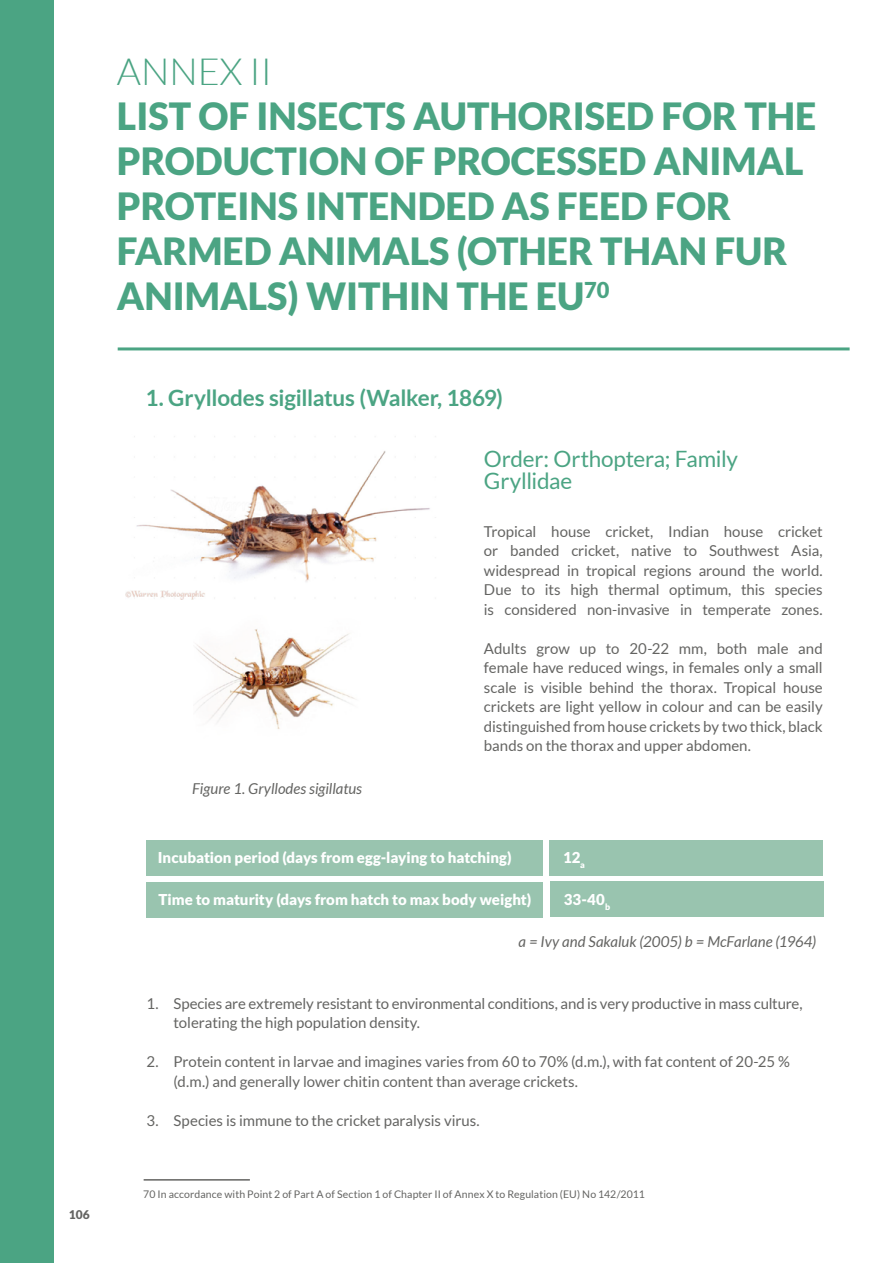
<style>
.page{position:relative;width:893px;height:1263px;background:#fff}
.page>*{position:absolute;margin:0;border:0;box-sizing:border-box;transform-origin:0 0}
.t1{font:900 37.5px/45px "Lato";color:#4ba483}
.t2{font:300 37.5px "Lato";color:#4ba483}
.t3{font:700 22.5px "Lato";letter-spacing:-.01em;color:#4ba483}
.t4{font:22.5px/22.5px "Lato";letter-spacing:-.01em;color:#4ba483}
.t5{font:15px/19.5px "Lato";letter-spacing:-.005em;color:#646462;text-align:justify}
.t6{font:900 15px "Lato";letter-spacing:-.005em;color:#fff}
.t7{font:italic 15px "Lato";letter-spacing:-.005em;color:#646462}
.t8{font:900 12px "Lato";color:#646462}
.t9{font:10.5px "Lato";letter-spacing:.01em;color:#646462}
</style>
<div class="page">
<div style="left:0;top:0;width:54px;height:1263px;background:#4ba483"></div>
<img style="left:196px;top:629px;width:159px;height:100px">
<img style="left:125px;top:436px;width:311px;height:163px">
<hr style="left:144px;top:1179px;width:106px;height:1px;background:#646462">
<hr style="left:118px;top:347px;width:732px;height:3px;background:#4ba483">
<div style="left:146px;top:840px;width:397px;height:35px;background:#99c4af"></div>
<div style="left:549px;top:840px;width:274px;height:35px;background:#99c4af"></div>
<div style="left:147px;top:882px;width:396px;height:35px;background:#99c4af"></div>
<div style="left:550px;top:882px;width:273px;height:35px;background:#99c4af"></div>
<h1 class="t2" style="left:117px;top:52px;width:157px">ANNEX II</h1>
<h1 class="t1" style="left:117px;top:93px;width:701px">LIST OF INSECTS AUTHORISED FOR THE<br>PRODUCTION OF PROCESSED ANIMAL<br>PROTEINS INTENDED AS FEED FOR<br>FARMED ANIMALS (OTHER THAN FUR<br>ANIMALS) WITHIN THE EU<sup>70</sup></h1>
<p class="t8" style="left:69px;top:1207px;width:22px">106</p>
<h2 class="t3" style="left:145px;top:385px;width:359px">1. Gryllodes sigillatus (Walker, 1869)</h2>
<h2 class="t4" style="left:484px;top:447px;width:256px">Order: Orthoptera; Family<br>Gryllidae</h2>
<p class="t5" style="left:484px;top:521px;width:340px">Tropical house cricket, Indian house cricket or banded cricket, native to Southwest Asia, widespread in tropical regions around the world.<br>Due to its high thermal optimum, this species is considered non-invasive in temperate zones.</p>
<p class="t5" style="left:484px;top:638px;width:340px">Adults grow up to 20-22 mm, both male and female have reduced wings, in females only a small scale is visible behind the thorax. Tropical house crickets are light yellow in colour and can be easily distinguished from house crickets by two thick, black bands on the thorax and upper abdomen.</p>
<p class="t7" style="left:192px;top:780px;width:171px">Figure 1. Gryllodes sigillatus</p>
<p class="t6" style="left:158px;top:849px;width:355px">Incubation period (days from egg-laying to hatching)</p>
<p class="t6" style="left:563px;top:849px;width:23px">12<sub>a</sub></p>
<p class="t6" style="left:158px;top:891px;width:374px">Time to maturity (days from hatch to max body weight)</p>
<p class="t6" style="left:564px;top:891px;width:48px">33-40<sub>b</sub></p>
<p class="t7" style="left:519px;top:933px;width:299px">a = Ivy and Sakaluk (2005) b = McFarlane (1964)</p>
<p class="t5" style="left:174px;top:993px;width:630px;text-indent:-27px">1. Species are extremely resistant to environmental conditions, and is very productive in mass culture, tolerating the high population density.</p>
<p class="t5" style="left:174px;top:1052px;width:618px;text-indent:-27px">2. Protein content in larvae and imagines varies from 60 to 70% (d.m.), with fat content of 20-25 % (d.m.) and generally lower chitin content than average crickets.</p>
<p class="t5" style="left:147px;top:1110px;width:335px">3. Species is immune to the cricket paralysis virus.</p>
<p class="t9" style="left:143px;top:1188px;width:503px">70 In accordance with Point 2 of Part A of Section 1 of Chapter II of Annex X to Regulation (EU) No 142/2011</p>
</div>
